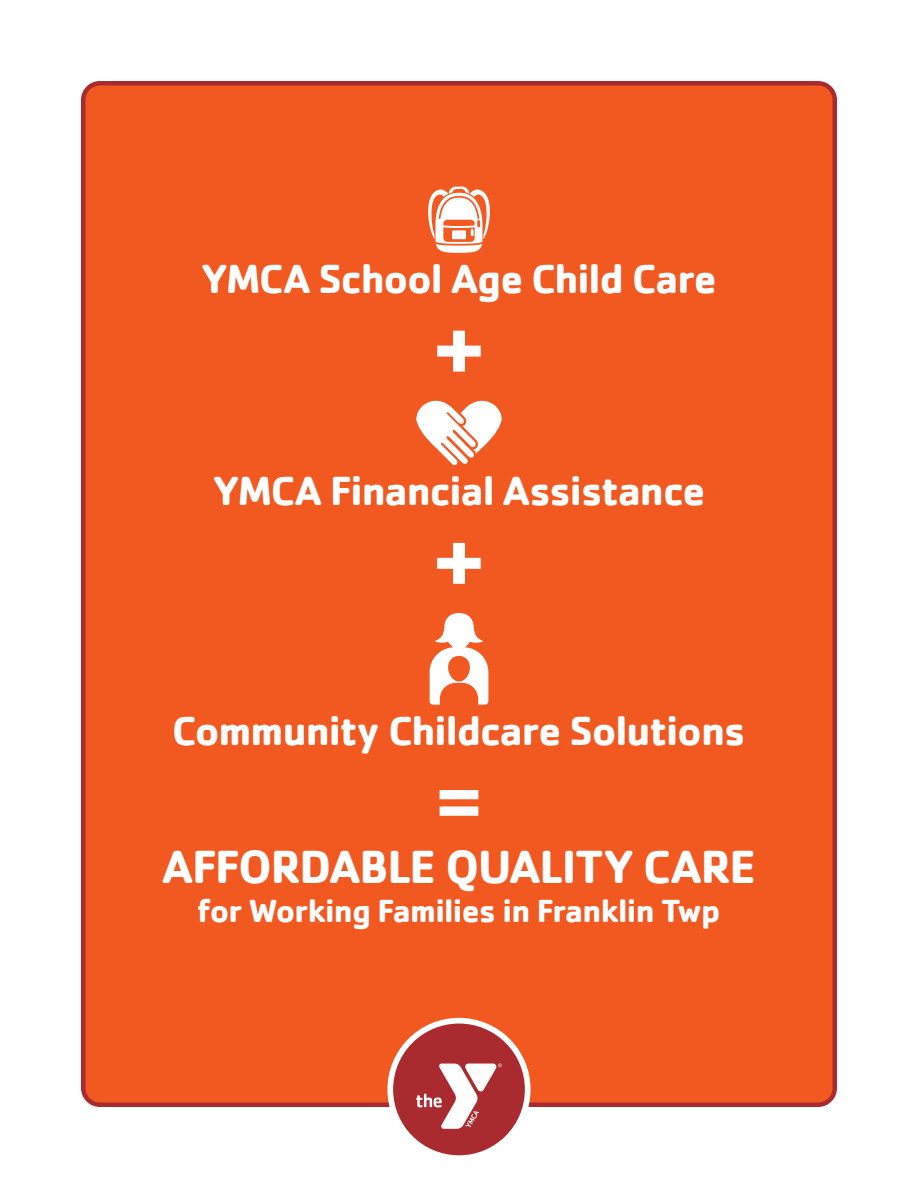
<style>
.page{position:relative;width:918px;height:1188px;background:#fff}
.page>*{position:absolute;margin:0;border:0;box-sizing:border-box;transform-origin:0 0}
.t1{font:700 90px "Cachet";color:#fff}
.t2{font:700 48px "Cachet";letter-spacing:-.03em;color:#fff}
.t3{font:700 42px "Cachet";letter-spacing:-.025em;color:#fff}
.t4{font:700 33px "Cachet";letter-spacing:-.02em;color:#fff}
</style>
<div class="page">
<div style="left:83px;top:83px;width:752px;height:1022px;background:#f15921;border-radius:17px"></div>
<div style="left:81px;top:81px;width:756px;height:1026px;border:4px solid #a92b30;border-radius:17px"></div>
<div style="left:390px;top:1021px;width:138px;height:137px;background:#a92b30;border-radius:50%"></div>
<div style="left:387px;top:1018px;width:144px;height:143px;border:6px solid #fff;border-radius:50%"></div>
<svg style="left:416px;top:1064px;width:86px;height:65px"></svg>
<svg style="left:428px;top:186px;width:62px;height:67px"></svg>
<svg style="left:416px;top:400px;width:86px;height:65px"></svg>
<svg style="left:430px;top:613px;width:58px;height:92px"></svg>
<p class="t3" style="left:201px;top:252px;width:517px">YMCA School Age Child Care</p>
<h1 class="t1" style="left:433px;top:287px;width:53px">+</h1>
<p class="t3" style="left:213px;top:464px;width:494px">YMCA Financial Assistance</p>
<h1 class="t1" style="left:433px;top:499px;width:53px">+</h1>
<p class="t3" style="left:172px;top:703px;width:575px">Community Childcare Solutions</p>
<h1 class="t1" style="left:435px;top:739px;width:49px">=</h1>
<p class="t2" style="left:162px;top:836px;width:595px">AFFORDABLE QUALITY CARE</p>
<p class="t4" style="left:198px;top:890px;width:524px">for Working Families in Franklin Twp</p>
</div>
